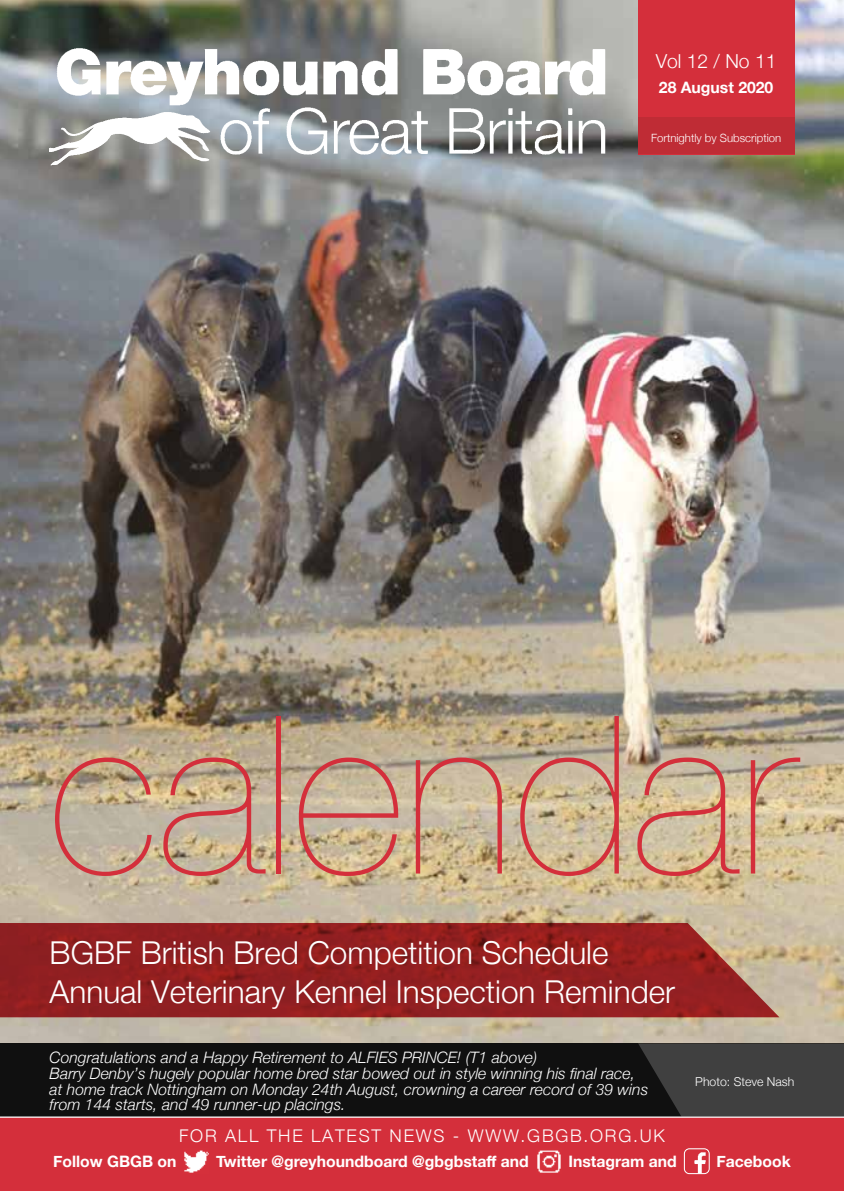
<style>
.page{position:relative;width:844px;height:1191px;background:#fff}
.page>*{position:absolute;margin:0;border:0;box-sizing:border-box;transform-origin:0 0}
.t1{font:200 220.5px "Helvetica Neue";color:#d42f3b}
.t2{font:300 31.5px/38.5px "Helvetica Neue";color:#fff}
.t3{font:300 19.25px "Helvetica Neue";color:#fff}
.t4{font:300 17.5px "Helvetica Neue";letter-spacing:.1em;color:#fff}
.t5{font:italic 300 15.75px/15.8px "Helvetica Neue";color:#fff}
.t6{font:700 15.75px "Helvetica Neue";color:#fff}
.t7{font:300 12.25px "Helvetica Neue";color:#fff}
.t8{font:300 11.38px "Helvetica Neue";color:#fff}
</style>
<div class="page">
<img style="left:0;top:0;width:843px;height:1043px">
<div style="left:0;top:1043px;width:843px;height:73px;background:#404040"></div>
<div style="left:0;top:1043px;width:681px;height:73px;background:#101010"></div>
<svg style="left:0;top:923px;width:779px;height:94px;background:#952827"></svg>
<div style="left:637px;top:0;width:157px;height:154px;background:#d42f3b"></div>
<div style="left:637px;top:117px;width:157px;height:37px;background:#bf2c35"></div>
<img style="left:50px;top:46px;width:559px;height:122px">
<img style="left:50px;top:109px;width:166px;height:59px">
<div style="left:0;top:1116px;width:843px;height:75px;background:#d42f3b"></div>
<img style="left:184px;top:1148px;width:24px;height:25px">
<img style="left:536px;top:1148px;width:25px;height:25px">
<img style="left:684px;top:1148px;width:25px;height:25px">
<div style="left:684px;top:1148px;width:25px;height:25px;border:1px solid #fff;border-radius:5px"></div>
<p class="t3" style="left:655px;top:46px;width:122px">Vol 12 / No 11</p>
<p class="t6" style="left:658px;top:75px;width:116px">28 August 2020</p>
<p class="t8" style="left:650px;top:128px;width:132px">Fortnightly by Subscription</p>
<h1 class="t1" style="left:48px;top:624px;width:749px">calendar</h1>
<h2 class="t2" style="left:50px;top:931px;width:626px">BGBF British Bred Competition Schedule<br>Annual Veterinary Kennel Inspection Reminder</h2>
<p class="t5" style="left:50px;top:1048px;width:600px">Congratulations and a Happy Retirement to ALFIES PRINCE! (T1 above)<br>Barry Denby’s hugely popular home bred star bowed out in style winning his final race, at home track Nottingham on Monday 24th August, crowning a career record of 39 wins from 144 starts, and 49 runner-up placings.</p>
<p class="t4" style="left:179px;top:1121px;width:487px">FOR ALL THE LATEST NEWS - WWW.GBGB.ORG.UK</p>
<p class="t7" style="left:695px;top:1071px;width:100px">Photo: Steve Nash</p>
<p class="t6" style="left:53px;top:1148px;width:125px">Follow GBGB on</p>
<p class="t6" style="left:216px;top:1148px;width:314px">Twitter @greyhoundboard @gbgbstaff and</p>
<p class="t6" style="left:568px;top:1148px;width:110px">Instagram and</p>
<p class="t6" style="left:716px;top:1148px;width:76px">Facebook</p>
</div>
